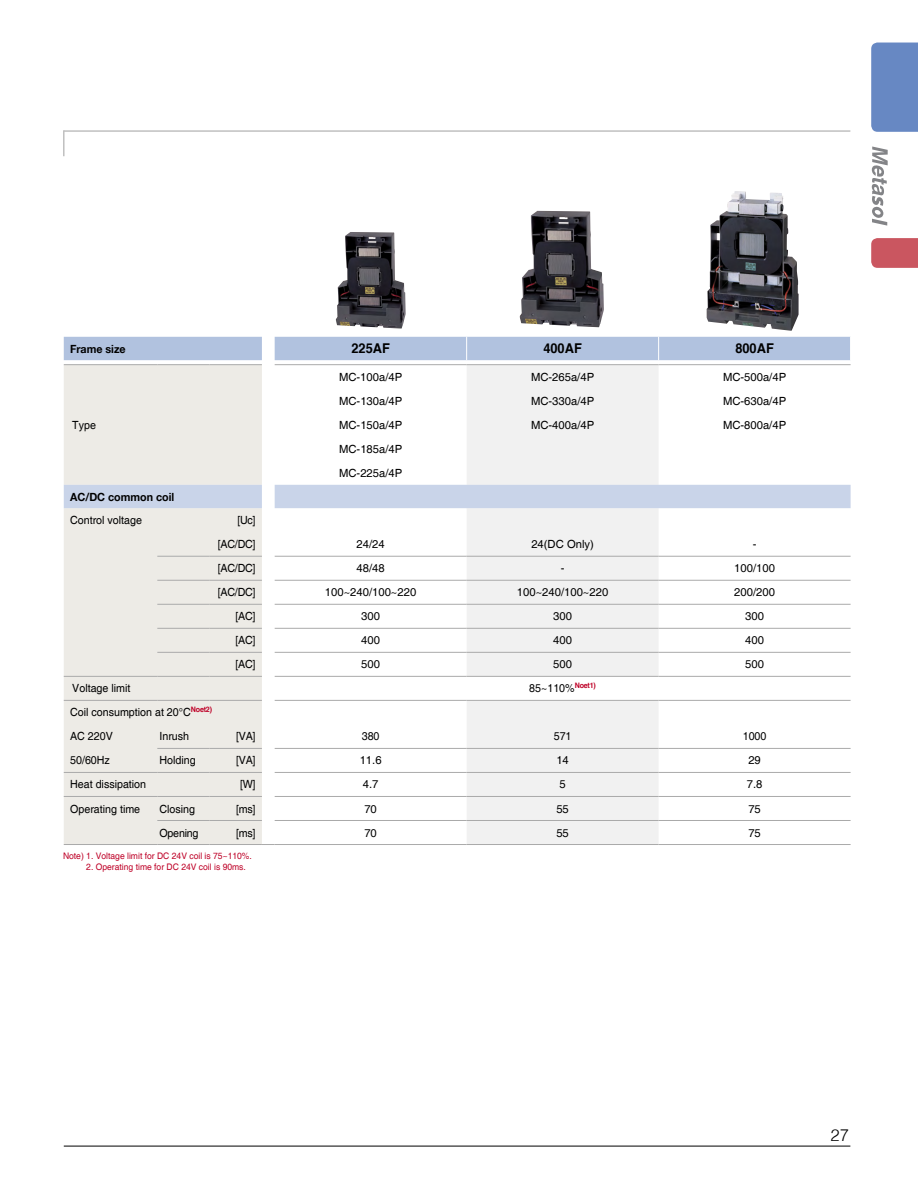
<style>
.page{position:relative;width:918px;height:1188px;background:#fff}
.page>*{position:absolute;margin:0;border:0;box-sizing:border-box;transform-origin:0 0}
.t1{font:300 16.5px "Helvetica";color:#000}
.t2{font:700 13.5px "Helvetica";color:#000;scale:.95 1}
.t3{font:11.25px/24px "Helvetica";color:#000}
.t4{font:11.25px/24px "Helvetica";color:#000;text-align:right;scale:.95 1}
.t5{font:700 11.25px "Helvetica 75";color:#000;scale:.95 1}
.t6{font:11.25px "Helvetica";letter-spacing:-.02em;color:#000;scale:.95 1}
.t7{font:9px "Helvetica";color:#be0027;scale:.95 1}
</style>
<div class="page">
<hr style="left:64px;top:1146px;width:786px;height:1px;background:#000">
<svg style="left:872px;top:147px;width:16px;height:79px"></svg>
<div style="left:871px;top:43px;width:47px;height:89px;background:#6788c3"></div>
<svg style="left:871px;top:238px;width:47px;height:30px"></svg>
<hr style="left:64px;top:130px;width:786px;height:2px;background:#c0c0c0">
<hr style="left:63px;top:130px;width:2px;height:26px;background:#c0c0c0">
<div style="left:64px;top:365px;width:198px;height:479px;background:#edebe6"></div>
<div style="left:467px;top:365px;width:192px;height:479px;background:#f1f1f1"></div>
<div style="left:64px;top:485px;width:787px;height:23px;background:#c9d4e9"></div>
<hr style="left:157px;top:556px;width:53px;height:1px;background:#aaa">
<hr style="left:210px;top:556px;width:52px;height:1px;background:#aaa">
<hr style="left:157px;top:580px;width:53px;height:1px;background:#aaa">
<hr style="left:210px;top:580px;width:52px;height:1px;background:#aaa">
<hr style="left:157px;top:604px;width:53px;height:1px;background:#aaa">
<hr style="left:210px;top:604px;width:52px;height:1px;background:#aaa">
<hr style="left:157px;top:628px;width:53px;height:1px;background:#aaa">
<hr style="left:210px;top:628px;width:52px;height:1px;background:#aaa">
<hr style="left:157px;top:652px;width:53px;height:1px;background:#aaa">
<hr style="left:210px;top:652px;width:52px;height:1px;background:#aaa">
<hr style="left:64px;top:676px;width:93px;height:1px;background:#aaa">
<hr style="left:157px;top:676px;width:53px;height:1px;background:#aaa">
<hr style="left:210px;top:676px;width:52px;height:1px;background:#aaa">
<hr style="left:64px;top:700px;width:93px;height:1px;background:#aaa">
<hr style="left:157px;top:700px;width:53px;height:1px;background:#aaa">
<hr style="left:210px;top:700px;width:52px;height:1px;background:#aaa">
<hr style="left:157px;top:748px;width:53px;height:1px;background:#aaa">
<hr style="left:210px;top:748px;width:52px;height:1px;background:#aaa">
<hr style="left:64px;top:772px;width:93px;height:1px;background:#aaa">
<hr style="left:157px;top:772px;width:53px;height:1px;background:#aaa">
<hr style="left:210px;top:772px;width:52px;height:1px;background:#aaa">
<hr style="left:64px;top:796px;width:93px;height:1px;background:#aaa">
<hr style="left:157px;top:796px;width:53px;height:1px;background:#aaa">
<hr style="left:210px;top:796px;width:52px;height:1px;background:#aaa">
<hr style="left:157px;top:820px;width:53px;height:1px;background:#aaa">
<hr style="left:210px;top:820px;width:52px;height:1px;background:#aaa">
<hr style="left:64px;top:364px;width:93px;height:1px;background:#aaa">
<hr style="left:157px;top:364px;width:53px;height:1px;background:#aaa">
<hr style="left:210px;top:364px;width:52px;height:1px;background:#aaa">
<hr style="left:275px;top:556px;width:192px;height:1px;background:#aaa">
<hr style="left:467px;top:556px;width:192px;height:1px;background:#aaa">
<hr style="left:659px;top:556px;width:192px;height:1px;background:#aaa">
<hr style="left:275px;top:580px;width:192px;height:1px;background:#aaa">
<hr style="left:467px;top:580px;width:192px;height:1px;background:#aaa">
<hr style="left:659px;top:580px;width:192px;height:1px;background:#aaa">
<hr style="left:275px;top:604px;width:192px;height:1px;background:#aaa">
<hr style="left:467px;top:604px;width:192px;height:1px;background:#aaa">
<hr style="left:659px;top:604px;width:192px;height:1px;background:#aaa">
<hr style="left:275px;top:628px;width:192px;height:1px;background:#aaa">
<hr style="left:467px;top:628px;width:192px;height:1px;background:#aaa">
<hr style="left:659px;top:628px;width:192px;height:1px;background:#aaa">
<hr style="left:275px;top:652px;width:192px;height:1px;background:#aaa">
<hr style="left:467px;top:652px;width:192px;height:1px;background:#aaa">
<hr style="left:659px;top:652px;width:192px;height:1px;background:#aaa">
<hr style="left:275px;top:676px;width:192px;height:1px;background:#aaa">
<hr style="left:467px;top:676px;width:192px;height:1px;background:#aaa">
<hr style="left:659px;top:676px;width:192px;height:1px;background:#aaa">
<hr style="left:275px;top:700px;width:192px;height:1px;background:#aaa">
<hr style="left:467px;top:700px;width:192px;height:1px;background:#aaa">
<hr style="left:659px;top:700px;width:192px;height:1px;background:#aaa">
<hr style="left:275px;top:748px;width:192px;height:1px;background:#aaa">
<hr style="left:467px;top:748px;width:192px;height:1px;background:#aaa">
<hr style="left:659px;top:748px;width:192px;height:1px;background:#aaa">
<hr style="left:275px;top:772px;width:192px;height:1px;background:#aaa">
<hr style="left:467px;top:772px;width:192px;height:1px;background:#aaa">
<hr style="left:659px;top:772px;width:192px;height:1px;background:#aaa">
<hr style="left:275px;top:796px;width:192px;height:1px;background:#aaa">
<hr style="left:467px;top:796px;width:192px;height:1px;background:#aaa">
<hr style="left:659px;top:796px;width:192px;height:1px;background:#aaa">
<hr style="left:275px;top:820px;width:192px;height:1px;background:#aaa">
<hr style="left:467px;top:820px;width:192px;height:1px;background:#aaa">
<hr style="left:659px;top:820px;width:192px;height:1px;background:#aaa">
<hr style="left:275px;top:364px;width:192px;height:1px;background:#aaa">
<hr style="left:467px;top:364px;width:192px;height:1px;background:#aaa">
<hr style="left:659px;top:364px;width:192px;height:1px;background:#aaa">
<div style="left:64px;top:337px;width:786px;height:23px;background:#b1c2df"></div>
<hr style="left:64px;top:844px;width:93px;height:1px;background:#aaa">
<hr style="left:157px;top:844px;width:53px;height:1px;background:#aaa">
<hr style="left:210px;top:844px;width:52px;height:1px;background:#aaa">
<svg style="left:262px;top:844px;width:13px;height:1px"></svg>
<hr style="left:275px;top:844px;width:192px;height:1px;background:#aaa">
<hr style="left:467px;top:844px;width:192px;height:1px;background:#aaa">
<hr style="left:659px;top:844px;width:192px;height:1px;background:#aaa">
<img style="left:707px;top:191px;width:92px;height:140px">
<img style="left:336px;top:232px;width:70px;height:97px">
<img style="left:520px;top:211px;width:84px;height:116px">
<p class="t5" style="left:70px;top:342px;width:60px">Frame size</p>
<p class="t2" style="left:351px;top:340px;width:42px">225AF</p>
<p class="t2" style="left:543px;top:340px;width:42px">400AF</p>
<p class="t2" style="left:735px;top:340px;width:42px">800AF</p>
<p class="t4" style="left:72px;top:413px;width:27px">Type</p>
<p class="t5" style="left:70px;top:490px;width:111px">AC/DC common coil</p>
<p class="t4" style="left:70px;top:509px;width:77px">Control voltage</p>
<p class="t4" style="left:218px;top:509px;width:41px">[Uc] [AC/DC]</p>
<p class="t3" style="left:339px;top:365px;width:65px">MC-100a/4P</p>
<p class="t3" style="left:531px;top:365px;width:65px">MC-265a/4P</p>
<p class="t3" style="left:723px;top:365px;width:65px">MC-500a/4P</p>
<p class="t3" style="left:339px;top:389px;width:65px">MC-130a/4P</p>
<p class="t3" style="left:531px;top:389px;width:65px">MC-330a/4P</p>
<p class="t3" style="left:723px;top:389px;width:65px">MC-630a/4P</p>
<p class="t3" style="left:339px;top:413px;width:65px">MC-150a/4P</p>
<p class="t3" style="left:531px;top:413px;width:65px">MC-400a/4P</p>
<p class="t3" style="left:723px;top:413px;width:65px">MC-800a/4P</p>
<p class="t3" style="left:339px;top:437px;width:65px">MC-185a/4P<br>MC-225a/4P</p>
<p class="t3" style="left:357px;top:533px;width:30px">24/24</p>
<p class="t3" style="left:531px;top:533px;width:64px">24(DC Only)</p>
<p class="t3" style="left:753px;top:533px;width:5px">-</p>
<p class="t4" style="left:218px;top:557px;width:41px">[AC/DC]</p>
<p class="t3" style="left:357px;top:557px;width:30px">48/48</p>
<p class="t3" style="left:561px;top:557px;width:5px">-</p>
<p class="t3" style="left:734px;top:557px;width:42px">100/100</p>
<p class="t4" style="left:218px;top:581px;width:41px">[AC/DC]</p>
<p class="t3" style="left:325px;top:581px;width:93px">100~240/100~220</p>
<p class="t3" style="left:517px;top:581px;width:93px">100~240/100~220</p>
<p class="t3" style="left:734px;top:581px;width:42px">200/200</p>
<p class="t4" style="left:236px;top:605px;width:23px">[AC]</p>
<p class="t3" style="left:361px;top:605px;width:20px">300</p>
<p class="t3" style="left:553px;top:605px;width:20px">300</p>
<p class="t3" style="left:745px;top:605px;width:20px">300</p>
<p class="t4" style="left:236px;top:629px;width:23px">[AC]</p>
<p class="t3" style="left:361px;top:629px;width:20px">400</p>
<p class="t3" style="left:553px;top:629px;width:20px">400</p>
<p class="t3" style="left:745px;top:629px;width:20px">400</p>
<p class="t4" style="left:236px;top:653px;width:23px">[AC]</p>
<p class="t3" style="left:361px;top:653px;width:20px">500</p>
<p class="t3" style="left:553px;top:653px;width:20px">500</p>
<p class="t3" style="left:745px;top:653px;width:20px">500</p>
<p class="t4" style="left:72px;top:677px;width:63px">Voltage limit</p>
<p class="t4" style="left:529px;top:677px;width:72px">85~110%<sup>Noet1)</sup></p>
<p class="t4" style="left:70px;top:701px;width:151px;text-align:left">Coil consumption at 20°C<sup>Noet2)<br></sup>AC 220V</p>
<p class="t4" style="left:159px;top:725px;width:33px">Inrush</p>
<p class="t4" style="left:236px;top:725px;width:22px">[VA]</p>
<p class="t4" style="left:362px;top:725px;width:20px">380</p>
<p class="t4" style="left:554px;top:725px;width:20px">571</p>
<p class="t4" style="left:743px;top:725px;width:27px">1000</p>
<p class="t4" style="left:70px;top:749px;width:43px">50/60Hz</p>
<p class="t4" style="left:159px;top:749px;width:40px">Holding</p>
<p class="t4" style="left:236px;top:749px;width:22px">[VA]</p>
<p class="t3" style="left:360px;top:749px;width:23px">11.6</p>
<p class="t3" style="left:556px;top:749px;width:14px">14</p>
<p class="t3" style="left:748px;top:749px;width:14px">29</p>
<p class="t4" style="left:70px;top:773px;width:82px">Heat dissipation</p>
<p class="t4" style="left:240px;top:773px;width:18px">[W]</p>
<p class="t3" style="left:363px;top:773px;width:17px">4.7</p>
<p class="t3" style="left:560px;top:773px;width:8px">5</p>
<p class="t3" style="left:747px;top:773px;width:17px">7.8</p>
<p class="t4" style="left:70px;top:797px;width:75px">Operating time</p>
<p class="t4" style="left:159px;top:797px;width:39px">Closing</p>
<p class="t4" style="left:236px;top:797px;width:22px">[ms]</p>
<p class="t3" style="left:364px;top:797px;width:14px">70</p>
<p class="t3" style="left:556px;top:797px;width:14px">55</p>
<p class="t3" style="left:748px;top:797px;width:14px">75</p>
<p class="t6" style="left:159px;top:826px;width:43px">Opening</p>
<p class="t4" style="left:236px;top:821px;width:22px">[ms]</p>
<p class="t3" style="left:364px;top:821px;width:14px">70</p>
<p class="t3" style="left:556px;top:821px;width:14px">55</p>
<p class="t3" style="left:748px;top:821px;width:14px">75</p>
<p class="t7" style="left:63px;top:851px;width:200px">Note) 1. Voltage limit for DC 24V coil is 75~110%.</p>
<p class="t7" style="left:86px;top:862px;width:170px">2. Operating time for DC 24V coil is 90ms.</p>
<h1 class="t1" style="left:831px;top:1121px;width:20px">27</h1>
</div>
